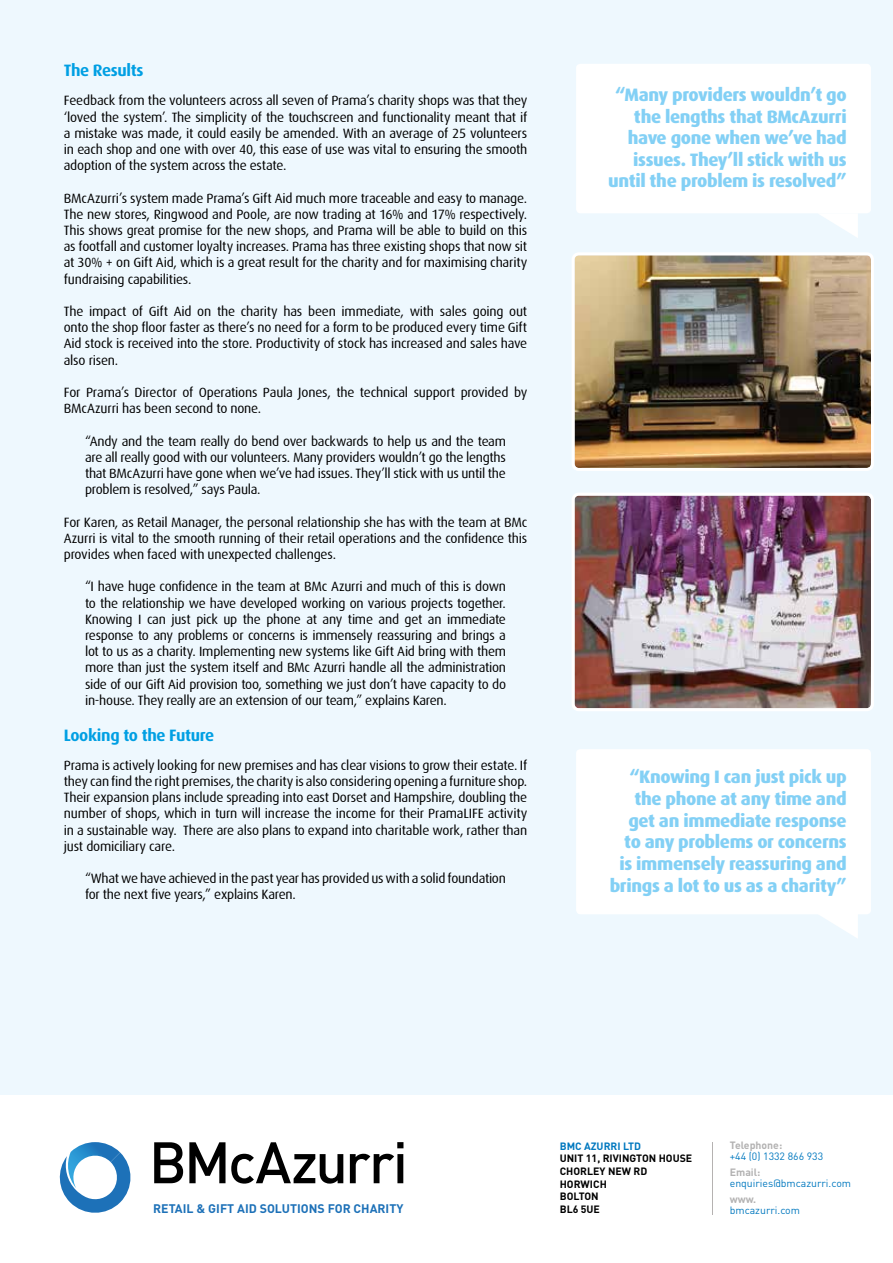
<style>
.page{position:relative;width:893px;height:1263px;background:#fff}
.page>*{position:absolute;margin:0;border:0;box-sizing:border-box;transform-origin:0 0}
.t1{font:800 18px/21.6px "Dax";letter-spacing:-.02em;color:#83d0f5;text-align:right}
.t2{font:700 16.5px "Dax";letter-spacing:-.02em;color:#009fe3}
.t3{font:13.5px/16.2px "Dax";letter-spacing:-.02em;color:#000;text-align:justify}
.t4{font:700 12.3px "DIN";color:#1d71b8}
.t5{font:700 10.5px/12.6px "DIN";color:#000}
.t6{font:10.5px "DIN";color:#0078bf}
.t7{font:700 10.5px "DIN";color:#b3b2b2}
.t8{font:700 10.5px "DIN";color:#0078bf}
</style>
<div class="page">
<div style="left:0;top:0;width:893px;height:1094px;background:#eef8fe"></div>
<div style="left:576px;top:64px;width:295px;height:149px;background:#fff;border-radius:4px"></div>
<svg style="left:818px;top:213px;width:40px;height:25px"></svg>
<div style="left:576px;top:749px;width:295px;height:165px;background:#fff;border-radius:4px"></div>
<svg style="left:818px;top:914px;width:40px;height:24px"></svg>
<hr style="left:712px;top:1142px;width:1px;height:72px;background:#b5b2b1">
<svg style="left:59px;top:1142px;width:72px;height:71px"></svg>
<svg style="left:154px;top:1142px;width:29px;height:41px"></svg>
<svg style="left:189px;top:1142px;width:154px;height:41px"></svg>
<svg style="left:350px;top:1142px;width:53px;height:41px"></svg>
<img style="left:576px;top:256px;width:294px;height:211px">
<div style="left:572px;top:252px;width:302px;height:219px;border:3px solid #fff;border-radius:6px"></div>
<img style="left:576px;top:497px;width:294px;height:210px">
<div style="left:572px;top:493px;width:302px;height:218px;border:3px solid #fff;border-radius:6px"></div>
<p class="t2" style="left:64px;top:61px;width:81px">The Results</p>
<p class="t3" style="left:64px;top:93px;width:465px">Feedback from the volunteers across all seven of Prama’s charity shops was that they ‘loved the system’. The simplicity of the touchscreen and functionality meant that if a mistake was made, it could easily be amended. With an average of 25 volunteers in each shop and one with over 40, this ease of use was vital to ensuring the smooth adoption of the system across the estate.</p>
<p class="t3" style="left:64px;top:190px;width:465px">BMcAzurri’s system made Prama’s Gift Aid much more traceable and easy to manage.<br>The new stores, Ringwood and Poole, are now trading at 16% and 17% respectively.<br>This shows great promise for the new shops, and Prama will be able to build on this as footfall and customer loyalty increases. Prama has three existing shops that now sit at 30% + on Gift Aid, which is a great result for the charity and for maximising charity fundraising capabilities.</p>
<p class="t3" style="left:64px;top:303px;width:465px">The impact of Gift Aid on the charity has been immediate, with sales going out onto the shop floor faster as there’s no need for a form to be produced every time Gift Aid stock is received into the store. Productivity of stock has increased and sales have also risen.</p>
<p class="t3" style="left:64px;top:384px;width:465px">For Prama’s Director of Operations Paula Jones, the technical support provided by<br>BMcAzurri has been second to none.</p>
<p class="t3" style="left:85px;top:433px;width:422px">“Andy and the team really do bend over backwards to help us and the team are all really good with our volunteers. Many providers wouldn’t go the lengths that BMcAzurri have gone when we’ve had issues. They’ll stick with us until the problem is resolved,” says Paula.</p>
<p class="t3" style="left:64px;top:514px;width:465px">For Karen, as Retail Manager, the personal relationship she has with the team at BMc Azurri is vital to the smooth running of their retail operations and the confidence this provides when faced with unexpected challenges.</p>
<p class="t3" style="left:85px;top:579px;width:423px">“I have huge confidence in the team at BMc Azurri and much of this is down to the relationship we have developed working on various projects together.<br>Knowing I can just pick up the phone at any time and get an immediate response to any problems or concerns is immensely reassuring and brings a lot to us as a charity. Implementing new systems like Gift Aid bring with them more than just the system itself and BMc Azurri handle all the administration side of our Gift Aid provision too, something we just don’t have capacity to do in-house. They really are an extension of our team,” explains Karen.</p>
<p class="t2" style="left:64px;top:726px;width:152px">Looking to the Future</p>
<p class="t3" style="left:64px;top:757px;width:465px">Prama is actively looking for new premises and has clear visions to grow their estate. If they can find the right premises, the charity is also considering opening a furniture shop.<br>Their expansion plans include spreading into east Dorset and Hampshire, doubling the number of shops, which in turn will increase the income for their PramaLIFE activity in a sustainable way. There are also plans to expand into charitable work, rather than just domiciliary care.</p>
<p class="t3" style="left:85px;top:871px;width:422px">“What we have achieved in the past year has provided us with a solid foundation for the next five years,” explains Karen.</p>
<h1 class="t1" style="left:608px;top:84px;width:240px">“Many providers wouldn’t go the lengths that BMcAzurri have gone when we’ve had issues. They’ll stick with us until the problem is resolved”</h1>
<h1 class="t1" style="left:610px;top:766px;width:239px">“Knowing I can just pick up the phone at any time and get an immediate response to any problems or concerns is immensely reassuring and brings a lot to us as a charity”</h1>
<p class="t7" style="left:730px;top:1138px;width:54px">Telephone:</p>
<p class="t6" style="left:730px;top:1149px;width:95px">+44 (0) 1332 866 933</p>
<p class="t7" style="left:730px;top:1165px;width:32px">Email:</p>
<p class="t6" style="left:730px;top:1176px;width:123px">enquiries@bmcazurri.com</p>
<p class="t7" style="left:730px;top:1192px;width:28px">www.</p>
<p class="t8" style="left:560px;top:1139px;width:83px">BMC AZURRI LTD</p>
<p class="t5" style="left:560px;top:1152px;width:134px">UNIT 11, RIVINGTON HOUSE<br>CHORLEY NEW RD<br>HORWICH<br>BOLTON<br>BL6 5UE</p>
<p class="t4" style="left:153px;top:1200px;width:252px">RETAIL &amp; GIFT AID SOLUTIONS FOR CHARITY</p>
<p class="t6" style="left:730px;top:1203px;width:72px">bmcazurri.com</p>
</div>
